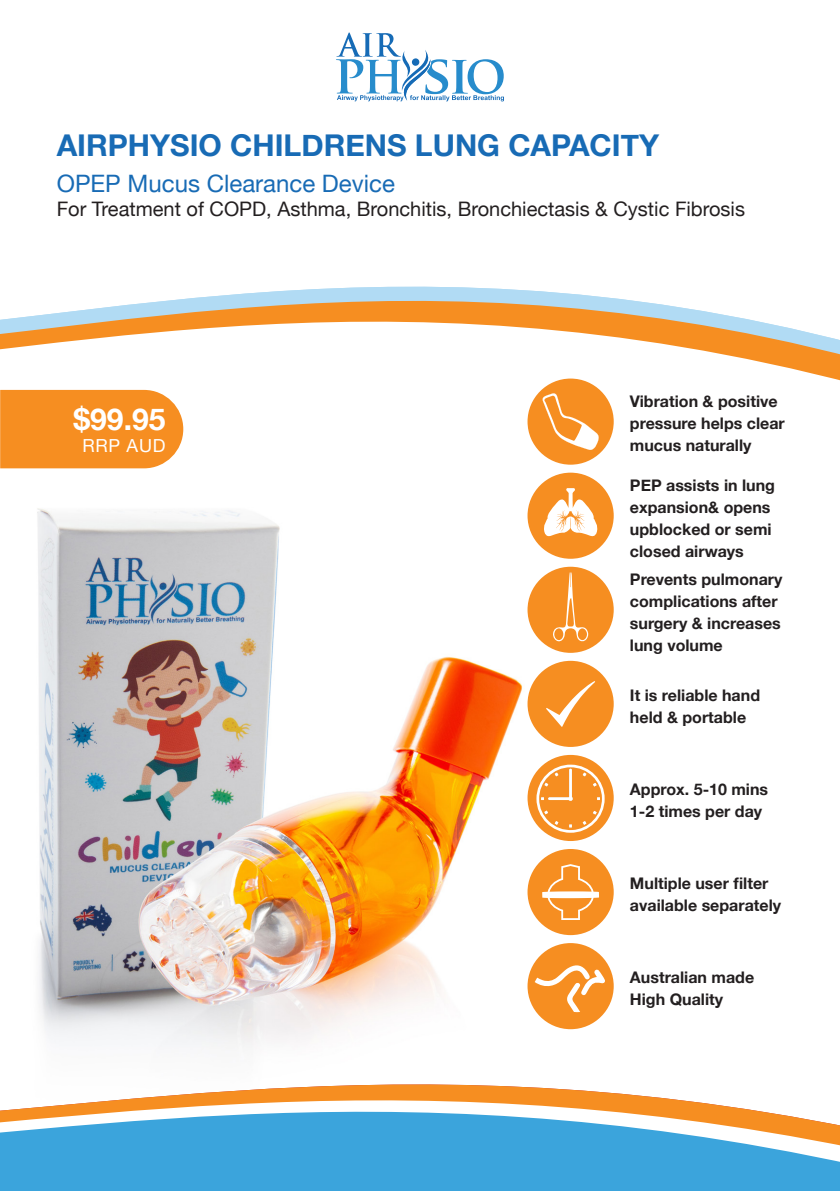
<style>
.page{position:relative;width:840px;height:1191px;background:#fff}
.page>*{position:absolute;margin:0;border:0;box-sizing:border-box;transform-origin:0 0}
.t1{font:700 30px "Helvetica Neue";color:#186bb5}
.t2{font:700 30px "Helvetica Neue";color:#fff}
.t3{font:24px "Helvetica Neue";color:#186bb5}
.t4{font:20px "Helvetica Neue";color:#231f20}
.t5{font:18px "Helvetica Neue";letter-spacing:.04em;color:#fff}
.t6{font:700 16px/22px "Helvetica Neue";color:#231f20}
</style>
<div class="page">
<img style="left:37px;top:508px;width:522px;height:539px">
<svg style="left:336px;top:32px;width:167px;height:69px"></svg>
<svg style="left:0;top:286px;width:839px;height:147px"></svg>
<svg style="left:0;top:1084px;width:839px;height:107px;fill:#3ba4dc"></svg>
<div style="left:0;top:390px;width:183px;height:78px;background:#f68e21"></div>
<div style="left:527px;top:378px;width:86px;height:87px;background:#f68e21;border-radius:50%"></div>
<svg style="left:542px;top:393px;width:56px;height:57px"></svg>
<div style="left:527px;top:472px;width:86px;height:87px;background:#f68e21;border-radius:50%"></div>
<svg style="left:544px;top:488px;width:54px;height:49px"></svg>
<div style="left:527px;top:567px;width:86px;height:86px;background:#f68e21;border-radius:50%"></div>
<svg style="left:553px;top:572px;width:35px;height:70px"></svg>
<div style="left:527px;top:661px;width:86px;height:86px;background:#f68e21;border-radius:50%"></div>
<svg style="left:546px;top:681px;width:49px;height:45px"></svg>
<div style="left:527px;top:755px;width:86px;height:86px;background:#f68e21;border-radius:50%"></div>
<svg style="left:536px;top:764px;width:68px;height:69px"></svg>
<div style="left:527px;top:849px;width:86px;height:86px;background:#f68e21;border-radius:50%"></div>
<svg style="left:542px;top:864px;width:56px;height:56px"></svg>
<div style="left:527px;top:943px;width:86px;height:86px;background:#f68e21;border-radius:50%"></div>
<svg style="left:534px;top:963px;width:71px;height:49px"></svg>
<p class="t1" style="left:57px;top:122px;width:603px">AIRPHYSIO CHILDRENS LUNG CAPACITY</p>
<p class="t3" style="left:57px;top:166px;width:339px">OPEP Mucus Clearance Device</p>
<p class="t4" style="left:57px;top:195px;width:689px">For Treatment of COPD, Asthma, Bronchitis, Bronchiectasis &amp; Cystic Fibrosis</p>
<p class="t2" style="left:74px;top:396px;width:93px">$99.95</p>
<p class="t5" style="left:82px;top:433px;width:84px">RRP AUD</p>
<p class="t6" style="left:629px;top:391px;width:156px">Vibration &amp; positive pressure helps clear mucus naturally</p>
<p class="t6" style="left:629px;top:474px;width:146px">PEP assists in lung</p>
<p class="t6" style="left:629px;top:496px;width:142px">expansion&amp; opens</p>
<p class="t6" style="left:629px;top:518px;width:143px">upblocked or semi</p>
<p class="t6" style="left:629px;top:540px;width:115px">closed airways</p>
<p class="t6" style="left:629px;top:568px;width:154px">Prevents pulmonary</p>
<p class="t6" style="left:629px;top:590px;width:149px">complications after</p>
<p class="t6" style="left:629px;top:612px;width:152px">surgery &amp; increases</p>
<p class="t6" style="left:629px;top:634px;width:94px">lung volume</p>
<p class="t6" style="left:629px;top:684px;width:131px">It is reliable hand</p>
<p class="t6" style="left:629px;top:706px;width:118px">held &amp; portable</p>
<p class="t6" style="left:629px;top:778px;width:140px">Approx. 5-10 mins</p>
<p class="t6" style="left:629px;top:800px;width:134px">1-2 times per day</p>
<p class="t6" style="left:629px;top:872px;width:140px">Multiple user filter</p>
<p class="t6" style="left:629px;top:894px;width:153px">available separately</p>
<p class="t6" style="left:629px;top:966px;width:126px">Australian made</p>
<p class="t6" style="left:629px;top:988px;width:95px">High Quality</p>
</div>
